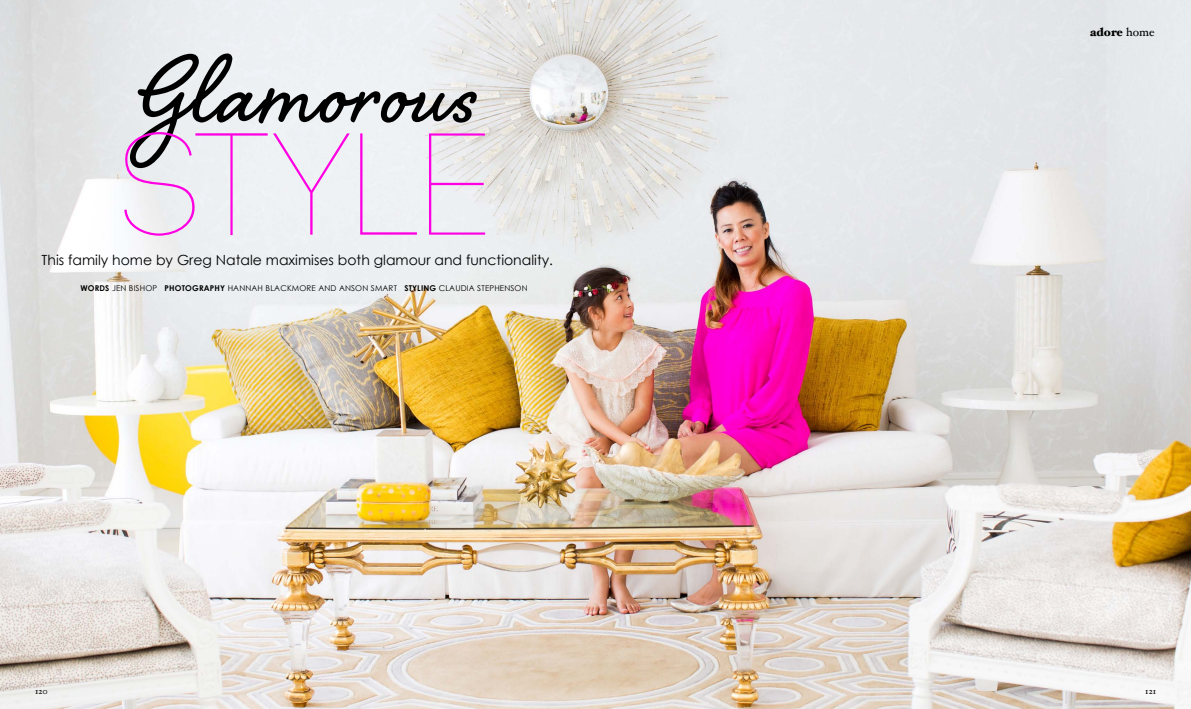
<style>
.page{position:relative;width:1191px;height:709px;background:#fff}
.page>*{position:absolute;margin:0;border:0;box-sizing:border-box;transform-origin:0 0}
.t1{font:300 144.7px "Code";letter-spacing:.02em;color:#ff00e2}
.t2{font:700 122.2px "Shelby";letter-spacing:.02em;color:#000}
.t3{font:14px "Century Gothic";color:#000}
.t4{font:900 12px "Hoefler Text";color:#000}
.t5{font:9px "Hoefler Text";color:#000}
.t6{font:8px "Century Gothic";letter-spacing:.02em;color:#000}
.s1{font-weight:700}
.s2{font-weight:400}
</style>
<div class="page">
<img style="left:0;top:0;width:1191px;height:709px">
<p class="t2" style="left:142px;top:8px;width:336px">Glamorous</p>
<p class="t1" style="left:119px;top:113px;width:371px">STYLE</p>
<p class="t3" style="left:42px;top:252px;width:513px">This family home by Greg Natale maximises both glamour and functionality.</p>
<p class="t6" style="left:80px;top:283px;width:449px"><span class="s1">WORDS</span> JEN BISHOP <span class="s1">PHOTOGRAPHY</span> HANNAH BLACKMORE AND ANSON SMART <span class="s1">STYLING</span> CLAUDIA STEPHENSON</p>
<p class="t4" style="left:1090px;top:25px;width:66px">adore <span class="s2">home</span></p>
<p class="t5" style="left:35px;top:685px;width:14px">120</p>
<p class="t5" style="left:1145px;top:685px;width:12px">121</p>
</div>
